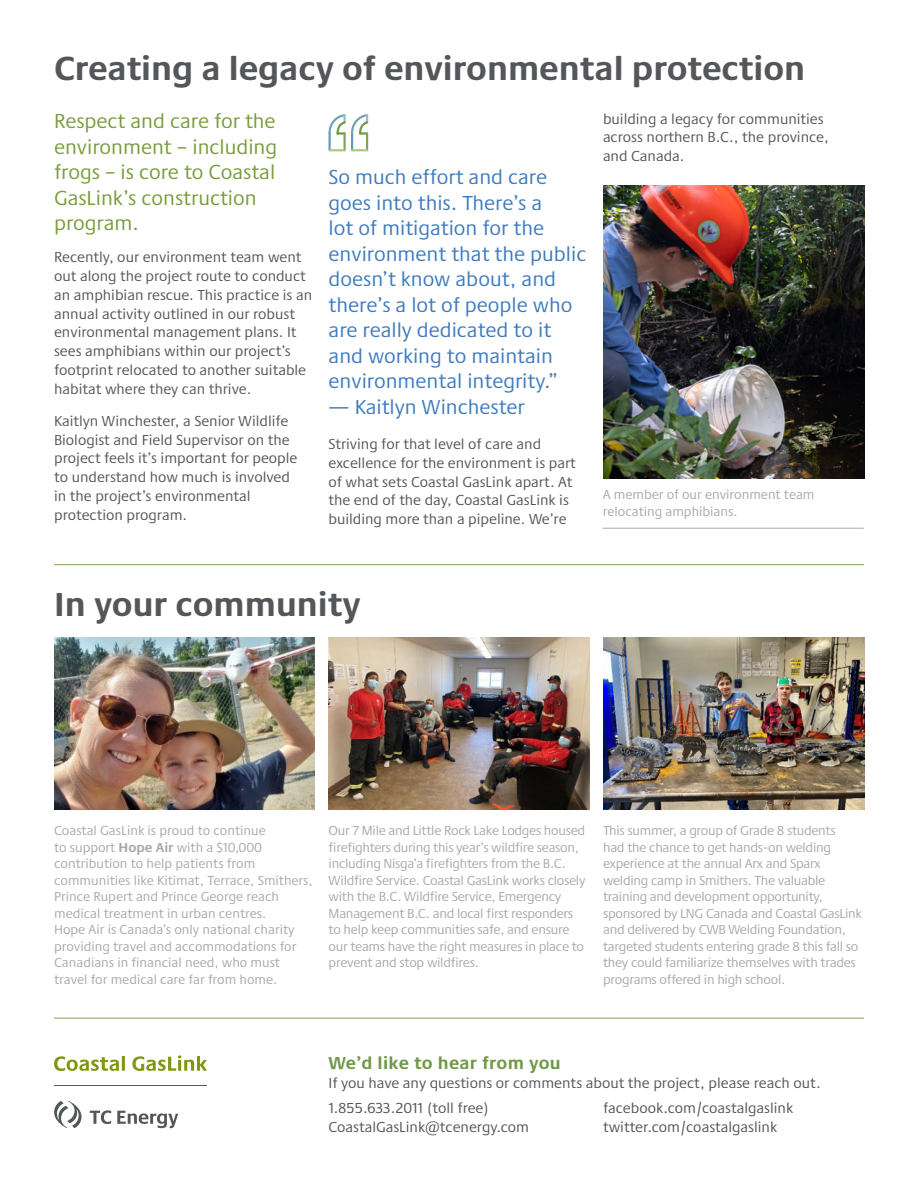
<style>
.page{position:relative;width:918px;height:1188px;background:#fff}
.page>*{position:absolute;margin:0;border:0;box-sizing:border-box;transform-origin:0 0}
.CGL_H1{font:700 34.5px "Praxis Next";color:#54565a}
.CGL_quote{font:21px/25.5px "Praxis Next";color:#3f7bbd}
.CGL_lead_in{font:21px/25.5px "Praxis Next";color:#799c3d}
.t1{font:700 18px "Praxis Next";letter-spacing:.02em;color:#72994a}
.CGL_body{font:15px/18.8px "Praxis Next";color:#54565a}
.CGL_caption{font:13.5px/16.5px "Praxis Next";letter-spacing:-.02em;color:#a8a9ad}
.CGL_caption-2{font:13.5px/16.5px "Praxis Next";color:#a8a9ad}
.CGL_caption-3{font:13.5px/16.5px "Praxis Next";color:#aaa8a9}
.s1{font-weight:700}
</style>
<div class="page">
<svg style="left:328px;top:114px;width:41px;height:37px"></svg>
<img style="left:603px;top:186px;width:261px;height:292px">
<hr style="left:603px;top:528px;width:261px;height:1px;background:#aaa8a9">
<hr style="left:54px;top:564px;width:810px;height:1px;background:#7fa459">
<img style="left:54px;top:638px;width:261px;height:171px">
<img style="left:329px;top:638px;width:261px;height:171px">
<img style="left:603px;top:638px;width:261px;height:171px">
<hr style="left:54px;top:1018px;width:810px;height:1px;background:#7fa459">
<svg style="left:90px;top:1110px;width:21px;height:14px"></svg>
<svg style="left:117px;top:1111px;width:61px;height:17px"></svg>
<svg style="left:54px;top:1101px;width:28px;height:27px"></svg>
<hr style="left:54px;top:1085px;width:153px;height:1px;background:#52575a">
<svg style="left:54px;top:1056px;width:65px;height:15px"></svg>
<hr style="left:122px;top:1056px;width:3px;height:15px;background:#80970f">
<svg style="left:132px;top:1055px;width:75px;height:16px"></svg>
<h1 class="CGL_H1" style="left:54px;top:41px;width:753px">Creating a legacy of environmental protection</h1>
<p class="CGL_lead_in" style="left:54px;top:108px;width:225px">Respect and care for the environment – including frogs – is core to Coastal<br>GasLink’s construction program.</p>
<p class="CGL_body" style="left:54px;top:248px;width:260px">Recently, our environment team went out along the project route to conduct an amphibian rescue. This practice is an annual activity outlined in our robust environmental management plans. It sees amphibians within our project’s footprint relocated to another suitable habitat where they can thrive.</p>
<p class="CGL_body" style="left:54px;top:411px;width:245px">Kaitlyn Winchester, a Senior Wildlife Biologist and Field Supervisor on the project feels it’s important for people to understand how much is involved in the project’s environmental protection program.</p>
<p class="CGL_body" style="left:603px;top:109px;width:227px">building a legacy for communities across northern B.C., the province, and Canada.</p>
<p class="CGL_quote" style="left:329px;top:164px;width:259px">So much effort and care goes into this. There’s a<br>lot of mitigation for the environment that the public doesn’t know about, and there’s a lot of people who are really dedicated to it and working to maintain environmental integrity.”</p>
<p class="CGL_quote" style="left:329px;top:393px;width:198px">— Kaitlyn Winchester</p>
<p class="CGL_body" style="left:328px;top:434px;width:249px">Striving for that level of care and excellence for the environment is part of what sets Coastal GasLink apart. At the end of the day, Coastal GasLink is building more than a pipeline. We’re</p>
<p class="CGL_caption-3" style="left:603px;top:486px;width:213px">A member of our environment team relocating amphibians.</p>
<h1 class="CGL_H1" style="left:54px;top:577px;width:308px">In your community</h1>
<p class="CGL_caption-2" style="left:54px;top:822px;width:260px">Coastal GasLink is proud to continue<br>to support <span class="s1">Hope Air</span> with a $10,000 contribution to help patients from communities like Kitimat, Terrace, Smithers, Prince Rupert and Prince George reach medical treatment in urban centres.<br>Hope Air is Canada’s only national charity providing travel and accommodations for Canadians in financial need, who must travel for medical care far from home.</p>
<p class="CGL_caption" style="left:329px;top:822px;width:258px">Our 7 Mile and Little Rock Lake Lodges housed firefighters during this year’s wildfire season, including Nisga’a firefighters from the B.C.<br>Wildfire Service. Coastal GasLink works closely with the B.C. Wildfire Service, Emergency Management B.C. and local first responders to help keep communities safe, and ensure our teams have the right measures in place to prevent and stop wildfires.</p>
<p class="CGL_caption" style="left:603px;top:822px;width:260px">This summer, a group of Grade 8 students<br>had the chance to get hands-on welding experience at the annual Arx and Sparx welding camp in Smithers. The valuable training and development opportunity, sponsored by LNG Canada and Coastal GasLink and delivered by CWB Welding Foundation, targeted students entering grade 8 this fall so they could familiarize themselves with trades programs offered in high school.</p>
<p class="t1" style="left:328px;top:1049px;width:234px">We’d like to hear from you</p>
<p class="CGL_body" style="left:328px;top:1073px;width:494px">If you have any questions or comments about the project, please reach out.</p>
<p class="CGL_body" style="left:328px;top:1098px;width:162px">1.855.633.2011 (toll free)</p>
<p class="CGL_body" style="left:328px;top:1117px;width:202px">CoastalGasLink@tcenergy.com</p>
<p class="CGL_body" style="left:603px;top:1098px;width:192px">facebook.com/coastalgaslink</p>
<p class="CGL_body" style="left:603px;top:1117px;width:176px">twitter.com/coastalgaslink</p>
</div>
